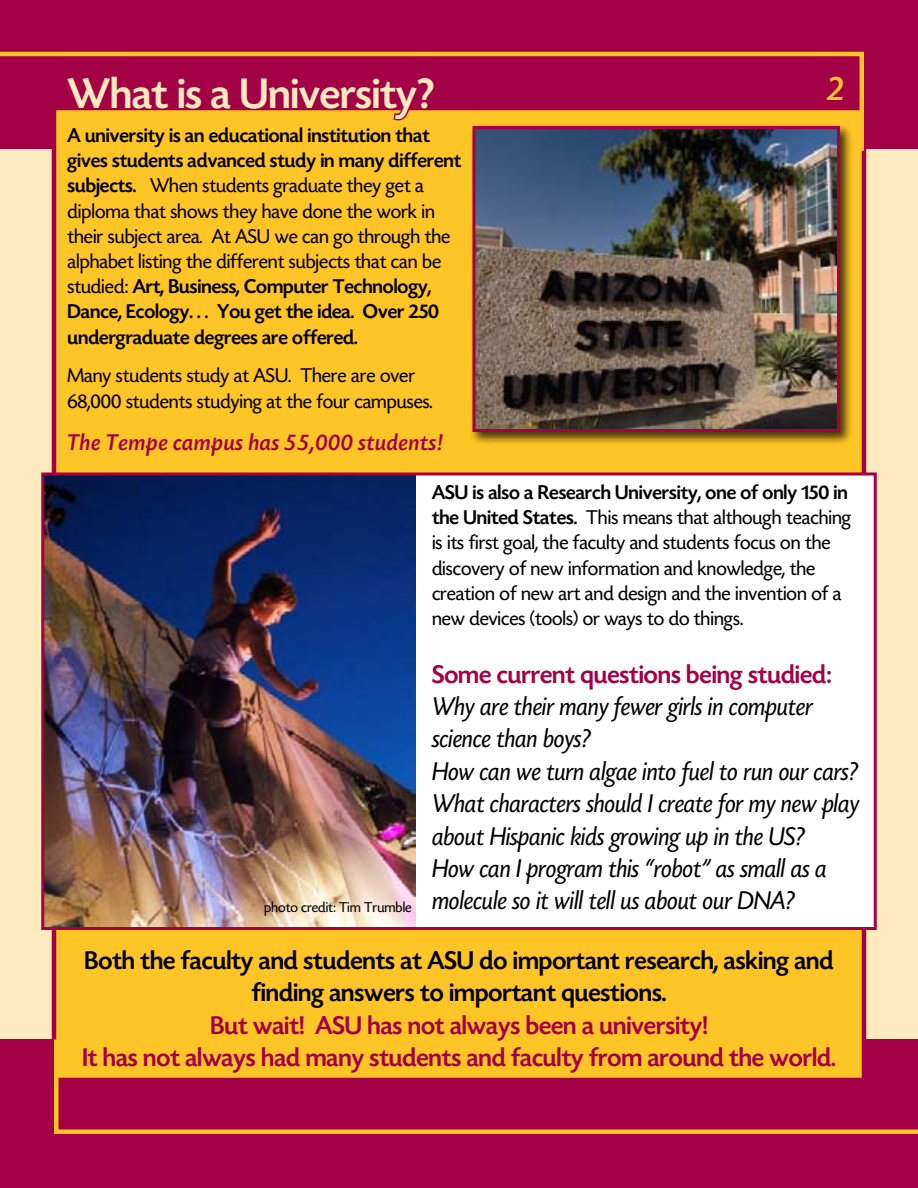
<style>
.page{position:relative;width:918px;height:1188px;background:#ffeabe}
.page>*{position:absolute;margin:0;border:0;box-sizing:border-box;transform-origin:0 0}
.t1{font:500 45px "Today Sans HEFOP";color:#ffeabe}
.t2{font:italic 500 36px "Today Sans HEFOP";color:#ffc425}
.t3{font:italic 27px/32.4px "Today Sans HEFOP";color:#000}
.t4{font:500 27px/32.4px "Today Sans HEFOP";color:#a30046;text-align:center}
.t5{font:500 27px/32.4px "Today Sans HEFOP";color:#000;text-align:center}
.t6{font:italic 500 24px "Today Sans HEFOP";color:#a30046}
.t7{font:500 21px/25.2px "Today Sans HEFOP";color:#000}
.t8{font:21px/25.2px "Today Sans HEFOP";color:#000}
.t9{font:15px "Today Sans HEFOP";color:#000}
.s1{font-weight:400}
.s2{font-weight:500}
</style>
<div class="page">
<div style="left:0;top:0;width:918px;height:148px;background:#a30046"></div>
<div style="left:0;top:1040px;width:918px;height:148px;background:#a30046"></div>
<div style="left:52px;top:106px;width:814px;height:976px;background:#ffc425;border:4px solid #a30046"></div>
<svg style="left:0;top:51px;width:866px;height:102px"></svg>
<svg style="left:52px;top:1037px;width:866px;height:97px"></svg>
<svg style="left:63px;top:73px;width:374px;height:49px"></svg>
<div style="left:470px;top:123px;width:384px;height:323px;background:#000;opacity:.75"></div>
<img style="left:476px;top:130px;width:360px;height:298px">
<div style="left:472px;top:126px;width:368px;height:306px;border:3px solid #a30046"></div>
<div style="left:43px;top:474px;width:832px;height:454px;background:#fff"></div>
<img style="left:45px;top:476px;width:370px;height:450px">
<div style="left:41px;top:472px;width:836px;height:458px;border:3px solid #a30046"></div>
<h1 class="t1" style="left:68px;top:70px;width:368px">What is a University?</h1>
<h2 class="t2" style="left:827px;top:70px;width:21px">2</h2>
<p class="t7" style="left:68px;top:123px;width:395px">A university is an educational institution that gives students advanced study in many different subjects. <span class="s1">When students graduate they get a diploma that shows they have done the work in their subject area. At ASU we can go through the alphabet listing the different subjects that can be studied:</span> Art, Business, Computer Technology, Dance, Ecology. . . You get the idea. Over 250 undergraduate degrees are offered.</p>
<p class="t8" style="left:68px;top:364px;width:367px">Many students study at ASU. There are over<br>68,000 students studying at the four campuses.</p>
<p class="t6" style="left:68px;top:429px;width:378px">The Tempe campus has 55,000 students!</p>
<p class="t8" style="left:432px;top:480px;width:421px"><span class="s2">ASU is also a Research University, one of only 150 in the United States.</span> This means that although teaching is its first goal, the faculty and students focus on the discovery of new information and knowledge, the creation of new art and design and the invention of a new devices (tools) or ways to do things.</p>
<p class="t4" style="left:432px;top:659px;width:401px">Some current questions being studied:</p>
<p class="t3" style="left:432px;top:691px;width:429px">Why are their many fewer girls in computer science than boys?<br>How can we turn algae into fuel to run our cars?<br>What characters should I create for my new play about Hispanic kids growing up in the US?<br>How can I program this “robot” as small as a molecule so it will tell us about our DNA?</p>
<p class="t9" style="left:264px;top:899px;width:149px">photo credit: Tim Trumble</p>
<p class="t5" style="left:85px;top:945px;width:751px">Both the faculty and students at ASU do important research, asking and finding answers to important questions.</p>
<p class="t4" style="left:82px;top:1010px;width:755px">But wait! ASU has not always been a university!<br>It has not always had many students and faculty from around the world.</p>
</div>
